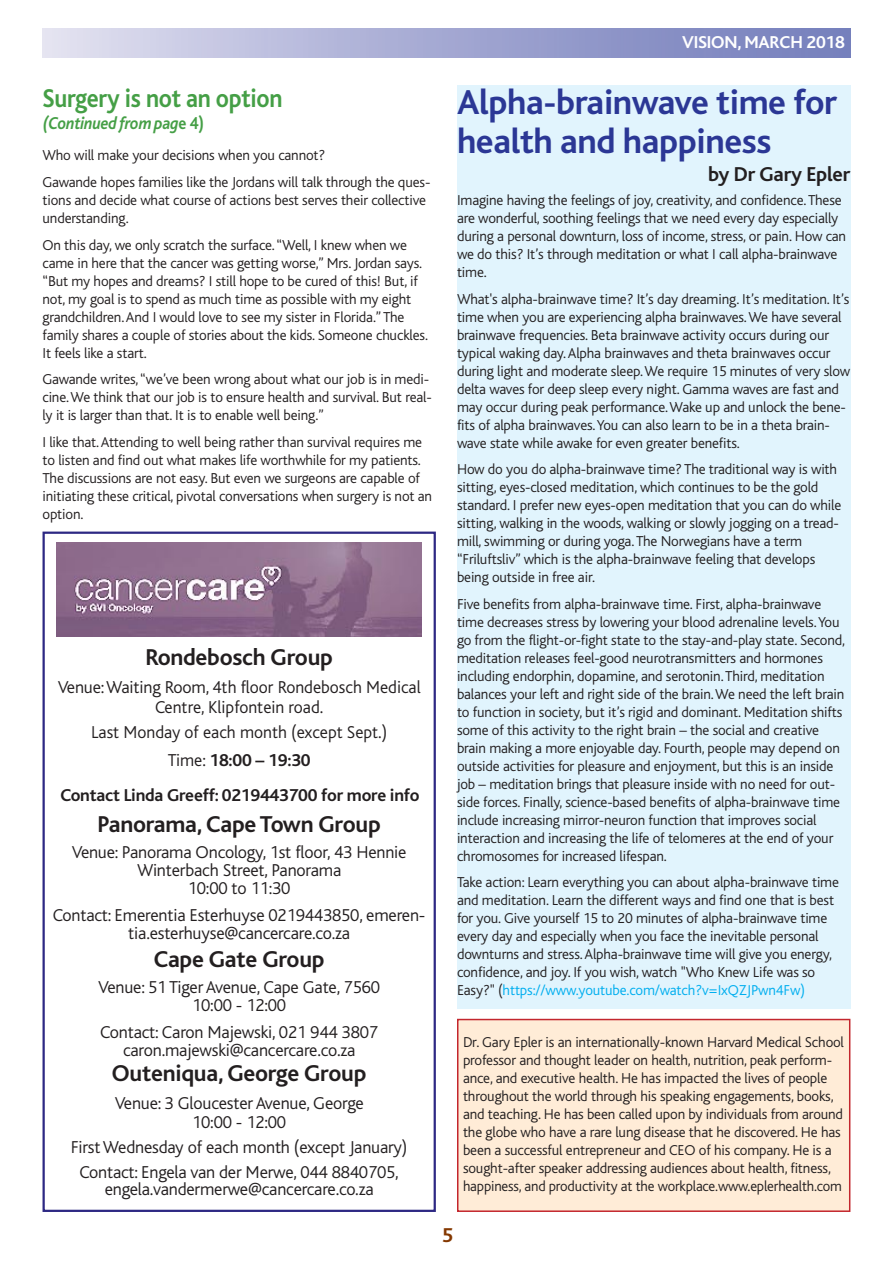
<style>
.page{position:relative;width:893px;height:1263px;background:#fff}
.page>*{position:absolute;margin:0;border:0;box-sizing:border-box;transform-origin:0 0}
.t1{font:700 36px/39px "Bliss";letter-spacing:-.01em;color:#2b3795}
.t2{font:700 27px "Bliss";letter-spacing:-.01em;color:#459f46;scale:.9 1}
.t3{font:700 24px "Bliss";letter-spacing:-.01em;color:#231f20}
.t4{font:700 21px "Bliss";letter-spacing:-.01em;color:#231f20}
.t5{font:700 21px "Bliss";color:#843800}
.t6{font:300 18px/18px "Bliss";letter-spacing:-.01em;color:#231f20;text-align:center}
.t7{font:700 18px "Bliss";letter-spacing:-.01em;color:#231f20}
.t8{font:italic 700 18px "Bliss";letter-spacing:-.01em;color:#459f46;scale:.9 1}
.t9{font:700 18px "Bliss";letter-spacing:-.01em;color:#fff}
.t10{font:300 15px/18px "Bliss";letter-spacing:-.01em;color:#231f20}
.s1{font-style:normal}
.s2{font-weight:700}
.s3{color:#00aeef}
</style>
<div class="page">
<div style="left:457px;top:85px;width:393px;height:923px;background:#e1f4fd"></div>
<div style="left:458px;top:1020px;width:391px;height:190px;background:#ffecd7"></div>
<div style="left:457px;top:1019px;width:393px;height:193px;border:2px solid #c3262d"></div>
<div style="left:43px;top:532px;width:393px;height:680px;border:2px solid #2d2883"></div>
<img style="left:57px;top:542px;width:365px;height:94px">
<p class="t9" style="left:682px;top:36px;width:164px">VISION, MARCH 2018</p>
<h2 class="t2" style="left:43px;top:88px;width:268px">Surgery is not an option</h2>
<p class="t8" style="left:43px;top:116px;width:181px">(Continued from pag<span class="s1">e 4)</span></p>
<p class="t10" style="left:43px;top:144px;width:389px;line-height:26.5px">Who will make your decisions when you cannot?<br>Gawande hopes families like the Jordans will talk through the ques-</p>
<p class="t10" style="left:43px;top:192px;width:385px">tions and decide what course of actions best serves their collective understanding.</p>
<p class="t10" style="left:43px;top:237px;width:387px">On this day, we only scratch the surface. “Well, I knew when we came in here that the cancer was getting worse,” Mrs. Jordan says. “But my hopes and dreams? I still hope to be cured of this! But, if not, my goal is to spend as much time as possible with my eight grandchildren. And I would love to see my sister in Florida.” The family shares a couple of stories about the kids. Someone chuckles.<br>It feels like a start.</p>
<p class="t10" style="left:43px;top:371px;width:391px">Gawande writes, “we’ve been wrong about what our job is in medi&shy;cine. We think that our job is to ensure health and survival. But real&shy;ly it is larger than that. It is to enable well being.”</p>
<p class="t10" style="left:43px;top:434px;width:391px">I like that. Attending to well being rather than survival requires me to listen and find out what makes life worthwhile for my patients.<br>The discussions are not easy. But even we surgeons are capable of initiating these critical, pivotal conversations when surgery is not an option.</p>
<h3 class="t3" style="left:145px;top:648px;width:189px">Rondebosch Group</h3>
<p class="t6" style="left:58px;top:679px;width:364px;line-height:19.5px">Venue: Waiting Room, 4th floor Rondebosch Medical<br>Centre, Klipfontein road.</p>
<p class="t6" style="left:91px;top:719px;width:298px;line-height:28px">Last Monday of each month (except Sept.)<br>Time: <span class="s2">18:00 – 19:30</span></p>
<p class="t7" style="left:60px;top:788px;width:361px">Contact Linda Greeff: 0219443700 for more info</p>
<h3 class="t3" style="left:97px;top:815px;width:285px">Panorama, Cape Town Group</h3>
<p class="t6" style="left:72px;top:845px;width:336px">Venue: Panorama Oncology, 1st floor, 43 Hennie<br>Winterbach Street, Panorama<br>10:00 to 11:30</p>
<p class="t6" style="left:53px;top:907px;width:374px">Contact: Emerentia Esterhuyse 0219443850, emeren&shy;tia.esterhuyse@cancercare.co.za</p>
<h3 class="t3" style="left:154px;top:950px;width:172px">Cape Gate Group</h3>
<p class="t6" style="left:98px;top:980px;width:283px">Venue: 51 Tiger Avenue, Cape Gate, 7560<br>10:00 - 12:00</p>
<p class="t6" style="left:100px;top:1024px;width:279px">Contact: Caron Majewski, 021 944 3807 caron.majewski@cancercare.co.za</p>
<h3 class="t3" style="left:112px;top:1064px;width:256px">Outeniqua, George Group</h3>
<p class="t6" style="left:115px;top:1095px;width:250px;line-height:19.5px">Venue: 3 Gloucester Avenue, George<br>10:00 - 12:00</p>
<p class="t6" style="left:71px;top:1136px;width:338px;line-height:25px">First Wednesday of each month (except January)<br>Contact: Engela van der Merwe, 044 8840705,</p>
<p class="t6" style="left:105px;top:1181px;width:270px">engela.vandermerwe@cancercare.co.za</p>
<h1 class="t1" style="left:457px;top:86px;width:382px">Alpha-brainwave time for health and happiness</h1>
<h3 class="t4" style="left:708px;top:166px;width:144px">by Dr Gary Epler</h3>
<p class="t10" style="left:457px;top:193px;width:391px">Imagine having the feelings of joy, creativity, and confidence. These are wonderful, soothing feelings that we need every day especially during a personal downturn, loss of income, stress, or pain. How can we do this? It’s through meditation or what I call alpha-brainwave time.</p>
<p class="t10" style="left:457px;top:291px;width:395px">What's alpha-brainwave time? It’s day dreaming. It’s meditation. It’s time when you are experiencing alpha brainwaves. We have several brainwave frequencies. Beta brainwave activity occurs during our typical waking day. Alpha brainwaves and theta brainwaves occur during light and moderate sleep. We require 15 minutes of very slow delta waves for deep sleep every night. Gamma waves are fast and may occur during peak performance. Wake up and unlock the bene&shy;fits of alpha brainwaves. You can also learn to be in a theta brain&shy;wave state while awake for even greater benefits.</p>
<p class="t10" style="left:457px;top:462px;width:386px">How do you do alpha-brainwave time? The traditional way is with sitting, eyes-closed meditation, which continues to be the gold standard. I prefer new eyes-open meditation that you can do while sitting, walking in the woods, walking or slowly jogging on a tread&shy;mill, swimming or during yoga. The Norwegians have a term “Friluftsliv” which is the alpha-brainwave feeling that develops being outside in free air.</p>
<p class="t10" style="left:457px;top:596px;width:390px">Five benefits from alpha-brainwave time. First, alpha-brainwave time decreases stress by lowering your blood adrenaline levels. You go from the flight-or-fight state to the stay-and-play state. Second, meditation releases feel-good neurotransmitters and hormones including endorphin, dopamine, and serotonin. Third, meditation balances your left and right side of the brain. We need the left brain to function in society, but it’s rigid and dominant. Meditation shifts some of this activity to the right brain – the social and creative brain making a more enjoyable day. Fourth, people may depend on outside activities for pleasure and enjoyment, but this is an inside job – meditation brings that pleasure inside with no need for out&shy;side forces. Finally, science-based benefits of alpha-brainwave time include increasing mirror-neuron function that improves social interaction and increasing the life of telomeres at the end of your chromosomes for increased lifespan.</p>
<p class="t10" style="left:457px;top:875px;width:384px">Take action: Learn everything you can about alpha-brainwave time and meditation. Learn the different ways and find one that is best for you. Give yourself 15 to 20 minutes of alpha-brainwave time every day and especially when you face the inevitable personal downturns and stress. Alpha-brainwave time will give you energy, confidence, and joy. If you wish, watch "Who Knew Life was so Easy?" (<span class="s3">https://www.youtube.com/watch?v=IxQZJPwn4Fw)</span></p>
<p class="t10" style="left:463px;top:1035px;width:383px">Dr. Gary Epler is an internationally-known Harvard Medical School professor and thought leader on health, nutrition, peak perform&shy;ance, and executive health. He has impacted the lives of people throughout the world through his speaking engagements, books, and teaching. He has been called upon by individuals from around the globe who have a rare lung disease that he discovered. He has been a successful entrepreneur and CEO of his company. He is a sought-after speaker addressing audiences about health, fitness, happiness, and productivity at the workplace.www.eplerhealth.com</p>
<h3 class="t5" style="left:442px;top:1227px;width:13px">5</h3>
</div>
